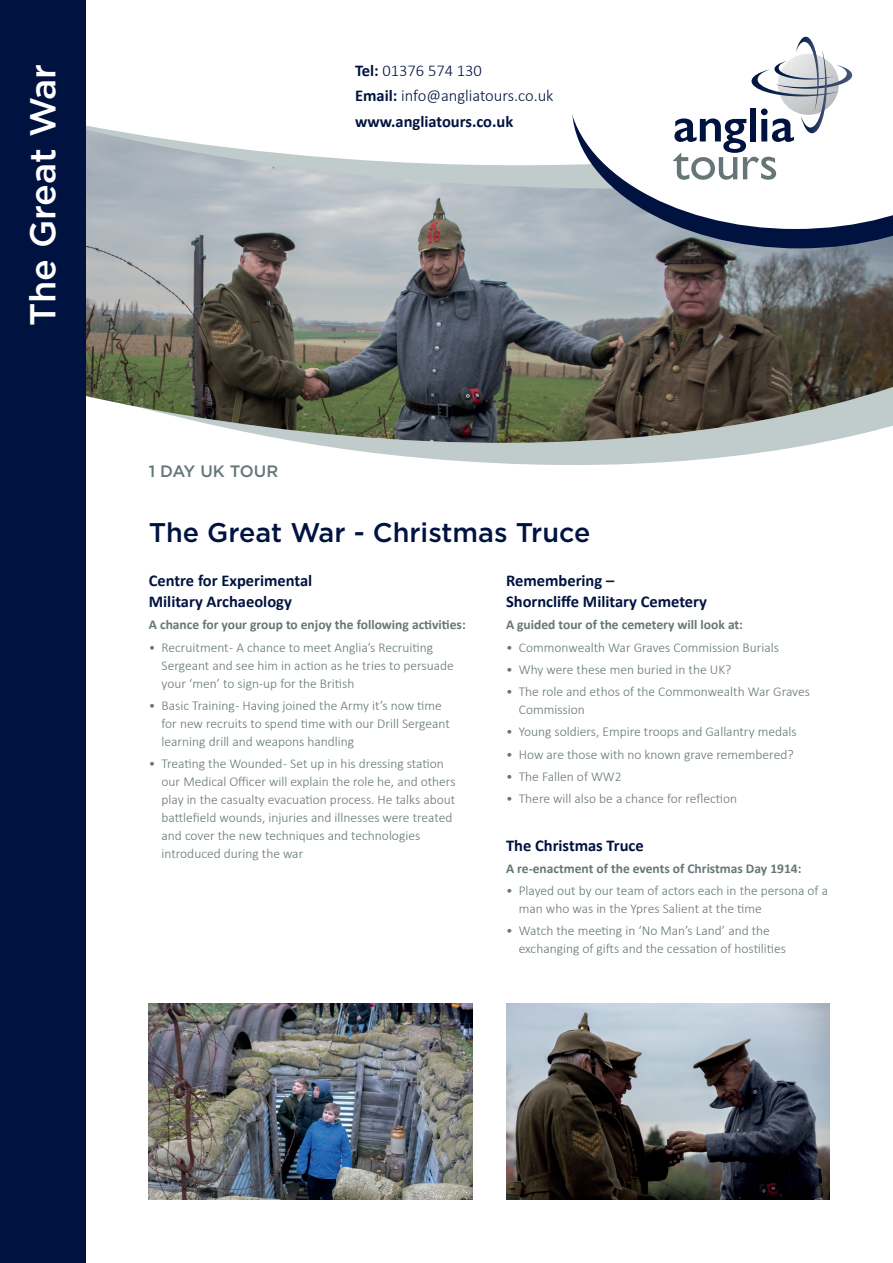
<style>
.page{position:relative;width:893px;height:1263px;background:#fff}
.page>*{position:absolute;margin:0;border:0;box-sizing:border-box;transform-origin:0 0}
.t1{font:500 36px "Gotham";letter-spacing:-.005em;color:#fff}
.t2{font:500 27px "Gotham";color:#001340}
.t3{font:700 16.5px/21px "Calibri";color:#001340}
.t4{font:300 16.5px/25.2px "Calibri";color:#001340}
.t5{font:500 16.5px "Gotham";letter-spacing:-.02em;color:#667677}
.t6{font:300 13.5px/18px "Calibri";color:#667677}
.t7{font:700 13.5px "Calibri";color:#667677}
.s1{font-weight:700}
</style>
<div class="page">
<svg style="left:85px;top:457px;width:638px;height:19px"></svg>
<img style="left:85px;top:193px;width:808px;height:264px">
<svg style="left:85px;top:172px;width:483px;height:21px;background:#b5bfc5"></svg>
<svg style="left:85px;top:0;width:483px;height:172px"></svg>
<svg style="left:572px;top:229px;width:321px;height:19px;background:#4c5b75"></svg>
<div style="left:0;top:0;width:85px;height:1263px;background:#001340"></div>
<svg style="left:568px;top:36px;width:325px;height:193px"></svg>
<svg style="left:673px;top:37px;width:179px;height:143px"></svg>
<img style="left:149px;top:1003px;width:323px;height:196px">
<img style="left:506px;top:1003px;width:323px;height:196px">
<h1 class="t1" style="left:22px;top:326px;width:264px;rotate:-90deg">The Great War</h1>
<p class="t4" style="left:355px;top:58px;width:200px"><span class="s1">Tel:</span> 01376 574 130<br><span class="s1">Email:</span> info@angliatours.co.uk <span class="s1">www.angliatours.co.uk</span></p>
<p class="t5" style="left:149px;top:462px;width:131px">1 DAY UK TOUR</p>
<h2 class="t2" style="left:149px;top:517px;width:443px">The Great War - Christmas Truce</h2>
<p class="t3" style="left:149px;top:569px;width:165px">Centre for Experimental<br>Military Archaeology</p>
<p class="t7" style="left:149px;top:615px;width:318px">A chance for your group to enjoy the following activities:</p>
<p class="t6" style="left:162px;top:638px;width:294px;text-indent:-13px">• Recruitment- A chance to meet Anglia’s Recruiting<br>Sergeant and see him in action as he tries to persuade your ‘men’ to sign-up for the British</p>
<p class="t6" style="left:162px;top:696px;width:290px;text-indent:-13px">• Basic Training- Having joined the Army it’s now time for new recruits to spend time with our Drill Sergeant learning drill and weapons handling</p>
<p class="t6" style="left:162px;top:754px;width:295px;text-indent:-13px">• Treating the Wounded- Set up in his dressing station our Medical Officer will explain the role he, and others play in the casualty evacuation process. He talks about battlefield wounds, injuries and illnesses were treated and cover the new techniques and technologies introduced during the war</p>
<p class="t3" style="left:506px;top:569px;width:202px">Remembering –<br>Shorncliffe Military Cemetery</p>
<p class="t7" style="left:506px;top:615px;width:238px">A guided tour of the cemetery will look at:</p>
<p class="t6" style="left:506px;top:638px;width:274px">• Commonwealth War Graves Commission Burials</p>
<p class="t6" style="left:506px;top:660px;width:227px">• Why were these men buried in the UK?</p>
<p class="t6" style="left:519px;top:682px;width:293px;text-indent:-13px">• The role and ethos of the Commonwealth War Graves<br>Commission</p>
<p class="t6" style="left:506px;top:723px;width:292px">• Young soldiers, Empire troops and Gallantry medals</p>
<p class="t6" style="left:506px;top:745px;width:289px">• How are those with no known grave remembered?</p>
<p class="t6" style="left:506px;top:767px;width:117px">• The Fallen of WW2</p>
<p class="t6" style="left:506px;top:789px;width:233px">• There will also be a chance for reflection</p>
<p class="t3" style="left:506px;top:834px;width:139px">The Christmas Truce</p>
<p class="t7" style="left:506px;top:859px;width:297px">A re-enactment of the events of Christmas Day 1914:</p>
<p class="t6" style="left:519px;top:881px;width:311px;text-indent:-13px">• Played out by our team of actors each in the persona of a man who was in the Ypres Salient at the time</p>
<p class="t6" style="left:519px;top:922px;width:269px;text-indent:-13px">• Watch the meeting in ‘No Man’s Land’ and the exchanging of gifts and the cessation of hostilities</p>
</div>
